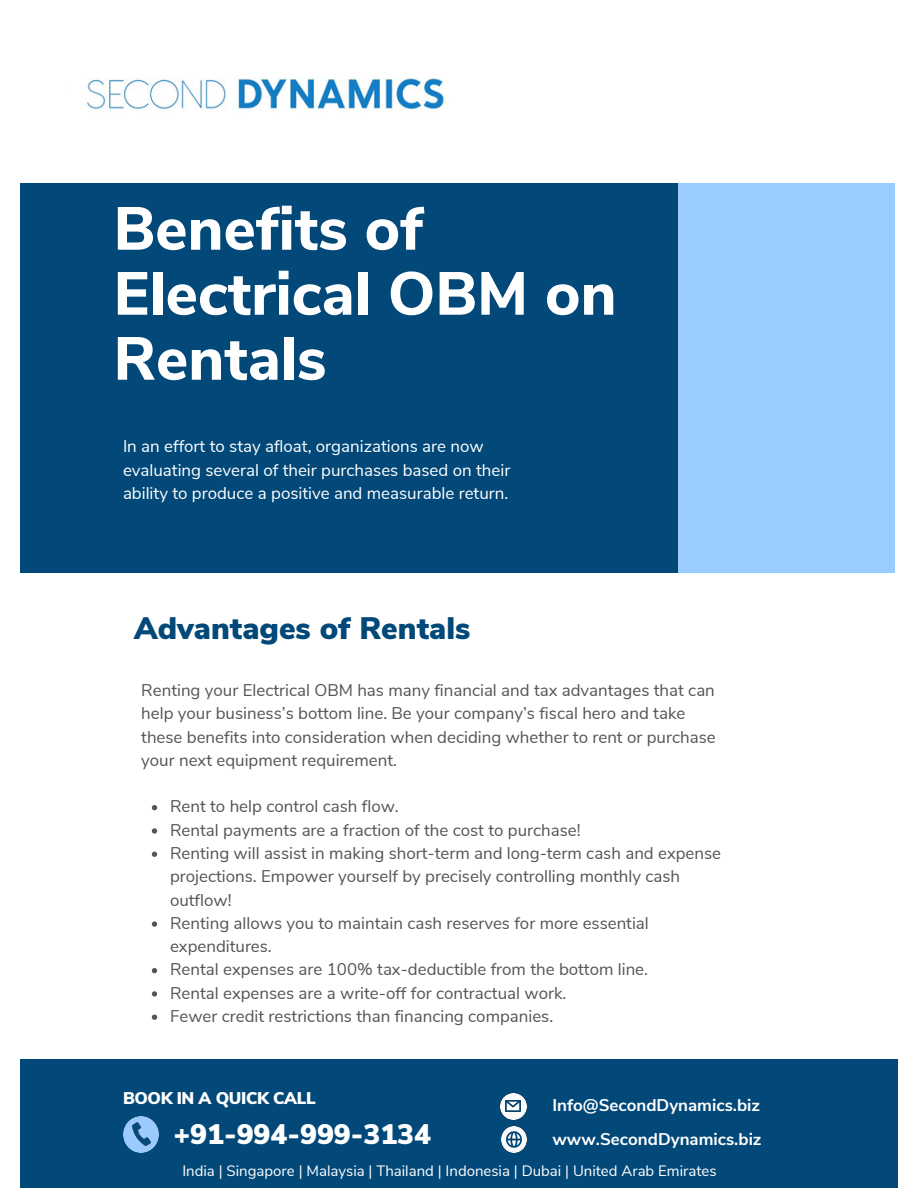
<style>
.page{position:relative;width:918px;height:1188px;background:#fff}
.page>*{position:absolute;margin:0;border:0;box-sizing:border-box;transform-origin:0 0}
.t1{font:800 60.6px/64.9px "Nunito Sans";color:#fff}
.t2{font:900 31.05px "Nunito Sans";color:#024879}
.t3{font:900 28.2px "Nunito Sans";color:#fff}
.t4{font:16.95px/23.2px "Nunito Sans";color:#545454}
.t5{font:16.95px/23.2px "Nunito Sans";color:#fff}
.t6{font:700 16.95px "Nunito Sans";color:#fff}
.t7{font:900 16.95px "Nunito Sans";letter-spacing:-.02em;color:#fff}
.t8{font:15px "Nunito Sans";color:#fff}
</style>
<div class="page">
<div style="left:20px;top:183px;width:658px;height:390px;background:#024879"></div>
<div style="left:679px;top:183px;width:216px;height:390px;background:#9bccff"></div>
<div style="left:20px;top:1059px;width:878px;height:129px;background:#024879"></div>
<img style="left:123px;top:1116px;width:36px;height:36px">
<img style="left:132px;top:1123px;width:18px;height:22px">
<img style="left:500px;top:1093px;width:26px;height:26px">
<img style="left:506px;top:1100px;width:14px;height:12px">
<img style="left:501px;top:1127px;width:26px;height:26px">
<svg style="left:152px;top:805px;width:5px;height:5px"></svg>
<svg style="left:152px;top:828px;width:5px;height:6px"></svg>
<svg style="left:152px;top:852px;width:5px;height:5px"></svg>
<svg style="left:152px;top:921px;width:5px;height:6px"></svg>
<svg style="left:152px;top:968px;width:5px;height:5px"></svg>
<svg style="left:152px;top:991px;width:5px;height:6px"></svg>
<svg style="left:152px;top:1015px;width:5px;height:5px"></svg>
<img style="left:86px;top:78px;width:358px;height:32px">
<h1 class="t1" style="left:114px;top:197px;width:505px">Benefits of<br>Electrical OBM on<br>Rentals</h1>
<p class="t5" style="left:123px;top:435px;width:389px">In an effort to stay afloat, organizations are now evaluating several of their purchases based on their ability to produce a positive and measurable return.</p>
<h2 class="t2" style="left:134px;top:607px;width:338px">Advantages of Rentals</h2>
<p class="t4" style="left:141px;top:679px;width:576px">Renting your Electrical OBM has many financial and tax advantages that can help your business’s bottom line. Be your company’s fiscal hero and take these benefits into consideration when deciding whether to rent or purchase your next equipment requirement.</p>
<p class="t4" style="left:170px;top:795px;width:553px">Rent to help control cash flow.<br>Rental payments are a fraction of the cost to purchase!<br>Renting will assist in making short-term and long-term cash and expense projections. Empower yourself by precisely controlling monthly cash outflow!<br>Renting allows you to maintain cash reserves for more essential expenditures.<br>Rental expenses are 100% tax-deductible from the bottom line.<br>Rental expenses are a write-off for contractual work.<br>Fewer credit restrictions than financing companies.</p>
<p class="t7" style="left:123px;top:1086px;width:194px">BOOK IN A QUICK CALL</p>
<h3 class="t3" style="left:173px;top:1115px;width:259px">+91-994-999-3134</h3>
<p class="t8" style="left:182px;top:1161px;width:536px">India | Singapore | Malaysia | Thailand | Indonesia | Dubai | United Arab Emirates</p>
<p class="t6" style="left:552px;top:1094px;width:209px">Info@SecondDynamics.biz</p>
<p class="t6" style="left:552px;top:1128px;width:211px">www.SecondDynamics.biz</p>
</div>
